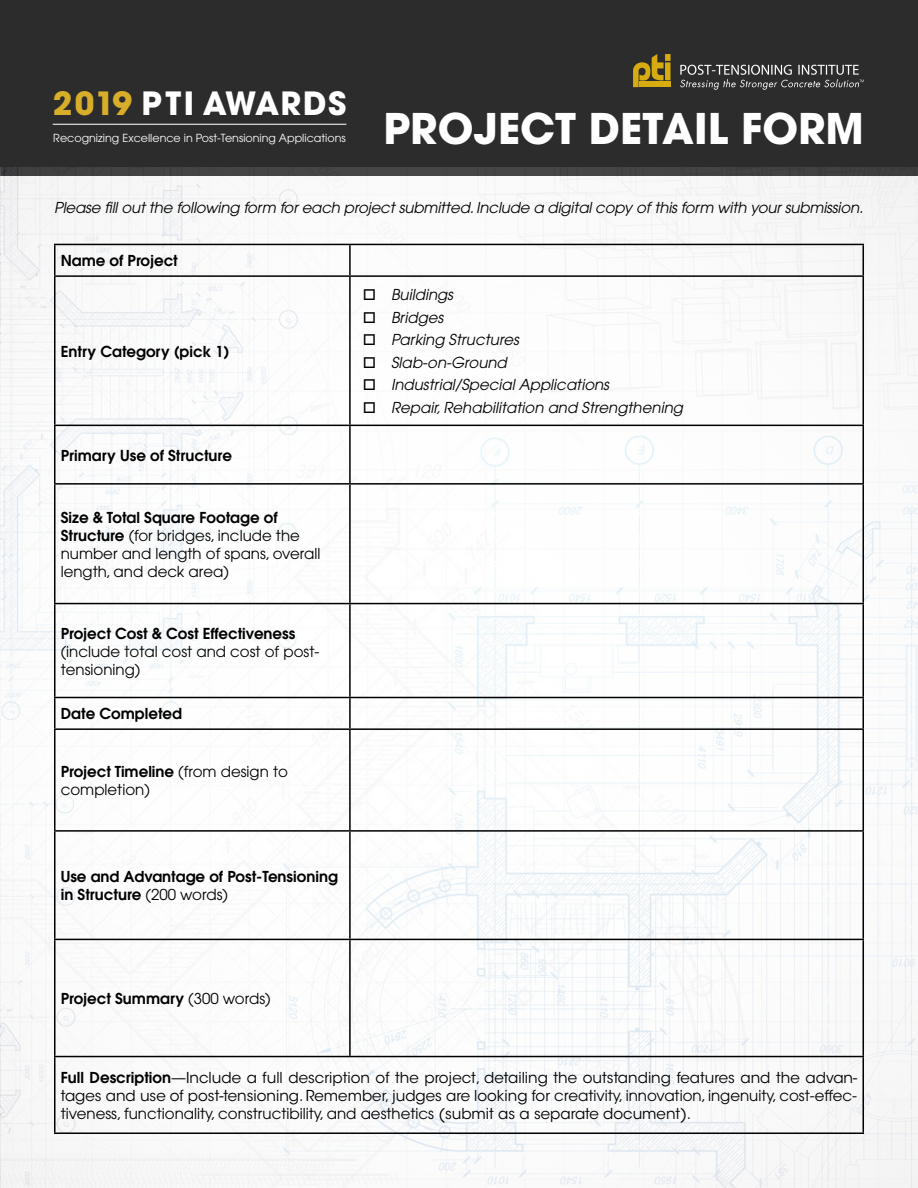
<style>
.page{position:relative;width:918px;height:1188px;background:#fff}
.page>*{position:absolute;margin:0;border:0;box-sizing:border-box;transform-origin:0 0}
.t1{font:700 42px "Avant Garde";color:#fff}
.t2{font:700 31.8px "Avant Garde";letter-spacing:.04em;color:#fff}
.t3{font:15px/18px "Avant Garde";color:#000}
.t4{font:italic 15px "Avant Garde";color:#000}
.t5{font:15px/18px "ITC Avant Garde Std";color:#000}
.t6{font:600 15px/18px "Avant Garde";color:#000}
.t7{font:11.1px "Avant Garde";color:#fff}
.s1{color:#d7ad29}
.s2{font-weight:600}
.s3{font-weight:400}
.s4{font-family:"Avant Garde";font-weight:600}
.s5{font-family:"Avant Garde"}
.s6{font-family:"ITC Avant Garde Std"}
</style>
<div class="page">
<div style="left:0;top:0;width:918px;height:176px;background:#2c2c2c"></div>
<img style="left:0;top:168px;width:918px;height:1020px">
<hr style="left:53px;top:124px;width:293px;height:1px;background:#fff">
<svg style="left:633px;top:54px;width:31px;height:33px"></svg>
<div style="left:665px;top:54px;width:6px;height:7px;background:#d7ac11"></div>
<div style="left:665px;top:62px;width:6px;height:18px;background:#d7ac11"></div>
<div style="left:639px;top:82px;width:32px;height:5px;background:#d7ac11"></div>
<svg style="left:680px;top:65px;width:184px;height:25px"></svg>
<hr style="left:54px;top:244px;width:296px;height:1px;background:#000">
<hr style="left:54px;top:245px;width:2px;height:30px;background:#000">
<hr style="left:350px;top:244px;width:514px;height:1px;background:#000">
<hr style="left:349px;top:245px;width:2px;height:30px;background:#000">
<hr style="left:862px;top:245px;width:2px;height:30px;background:#000">
<hr style="left:54px;top:275px;width:296px;height:2px;background:#000">
<hr style="left:54px;top:277px;width:2px;height:148px;background:#000">
<hr style="left:350px;top:275px;width:514px;height:2px;background:#000">
<hr style="left:349px;top:277px;width:2px;height:148px;background:#000">
<hr style="left:862px;top:277px;width:2px;height:148px;background:#000">
<hr style="left:54px;top:425px;width:296px;height:1px;background:#000">
<hr style="left:54px;top:426px;width:2px;height:57px;background:#000">
<hr style="left:350px;top:425px;width:514px;height:1px;background:#000">
<hr style="left:349px;top:426px;width:2px;height:57px;background:#000">
<hr style="left:862px;top:426px;width:2px;height:57px;background:#000">
<hr style="left:54px;top:483px;width:296px;height:2px;background:#000">
<hr style="left:54px;top:485px;width:2px;height:118px;background:#000">
<hr style="left:350px;top:483px;width:514px;height:2px;background:#000">
<hr style="left:349px;top:485px;width:2px;height:118px;background:#000">
<hr style="left:862px;top:485px;width:2px;height:118px;background:#000">
<hr style="left:54px;top:603px;width:296px;height:1px;background:#000">
<hr style="left:54px;top:604px;width:2px;height:93px;background:#000">
<hr style="left:350px;top:603px;width:514px;height:1px;background:#000">
<hr style="left:349px;top:604px;width:2px;height:93px;background:#000">
<hr style="left:862px;top:604px;width:2px;height:93px;background:#000">
<hr style="left:54px;top:697px;width:296px;height:1px;background:#000">
<hr style="left:54px;top:698px;width:2px;height:30px;background:#000">
<hr style="left:350px;top:697px;width:514px;height:1px;background:#000">
<hr style="left:349px;top:698px;width:2px;height:30px;background:#000">
<hr style="left:862px;top:698px;width:2px;height:30px;background:#000">
<hr style="left:54px;top:728px;width:296px;height:2px;background:#000">
<hr style="left:54px;top:730px;width:2px;height:100px;background:#000">
<hr style="left:350px;top:728px;width:514px;height:2px;background:#000">
<hr style="left:349px;top:730px;width:2px;height:100px;background:#000">
<hr style="left:862px;top:730px;width:2px;height:100px;background:#000">
<hr style="left:54px;top:830px;width:296px;height:2px;background:#000">
<hr style="left:54px;top:832px;width:2px;height:107px;background:#000">
<hr style="left:350px;top:830px;width:514px;height:2px;background:#000">
<hr style="left:349px;top:832px;width:2px;height:107px;background:#000">
<hr style="left:862px;top:832px;width:2px;height:107px;background:#000">
<hr style="left:54px;top:939px;width:296px;height:1px;background:#000">
<hr style="left:54px;top:940px;width:2px;height:116px;background:#000">
<hr style="left:350px;top:939px;width:514px;height:1px;background:#000">
<hr style="left:349px;top:940px;width:2px;height:116px;background:#000">
<hr style="left:862px;top:940px;width:2px;height:116px;background:#000">
<hr style="left:54px;top:1056px;width:296px;height:1px;background:#000">
<hr style="left:54px;top:1057px;width:2px;height:75px;background:#000">
<hr style="left:350px;top:1056px;width:514px;height:1px;background:#000">
<hr style="left:862px;top:1057px;width:2px;height:75px;background:#000">
<hr style="left:54px;top:1132px;width:296px;height:2px;background:#000">
<hr style="left:350px;top:1132px;width:514px;height:2px;background:#000">
<h2 class="t2" style="left:53px;top:82px;width:295px"><span class="s1">2019</span> PTI AWARDS</h2>
<p class="t7" style="left:53px;top:132px;width:294px">Recognizing Excellence in Post-Tensioning Applications</p>
<h1 class="t1" style="left:383px;top:102px;width:482px">PROJECT DETAIL FORM</h1>
<p class="t4" style="left:54px;top:199px;width:811px">Please fill out the following form for each project submitted. Include a digital copy of this form with your submission.</p>
<p class="t6" style="left:61px;top:252px;width:119px">Name of Project</p>
<p class="t6" style="left:61px;top:342px;width:170px">Entry Category (pick 1)</p>
<p class="t6" style="left:61px;top:446px;width:173px">Primary Use of Structure</p>
<p class="t3" style="left:61px;top:508px;width:261px"><span class="s2">Size &amp; Total Square Footage of<br>Structure</span> (for bridges, include the number and length of spans, overall length, and deck area)</p>
<p class="t6" style="left:61px;top:624px;width:236px">Project Cost &amp; Cost Effectiveness</p>
<p class="t3" style="left:61px;top:642px;width:260px">(include total cost and cost of post&shy;tensioning)</p>
<p class="t6" style="left:61px;top:705px;width:123px">Date Completed</p>
<p class="t3" style="left:61px;top:763px;width:229px"><span class="s2">Project Timeline</span> (from design to completion)</p>
<p class="t4" style="left:363px;top:286px;width:92px">□ Buildings</p>
<p class="t4" style="left:363px;top:308px;width:82px">□ Bridges</p>
<p class="t4" style="left:363px;top:331px;width:158px">□ Parking Structures</p>
<p class="t4" style="left:363px;top:353px;width:146px">□ Slab-on-Ground</p>
<p class="t4" style="left:363px;top:376px;width:248px">□ Industrial/Special Applications</p>
<p class="t4" style="left:363px;top:398px;width:322px">□ Repair, Rehabilitation and Strengthening</p>
<p class="t6" style="left:61px;top:867px;width:279px">Use and Advantage of Post-Tensioning in Structure <span class="s3">(200 words)</span></p>
<p class="t6" style="left:61px;top:989px;width:212px">Project Summary <span class="s3">(300 words)</span></p>
<p class="t5" style="left:61px;top:1069px;width:798px"><span class="s4">Full Description</span><span class="s5">—</span>Include a full description of the project, detailing the outstanding features and the advan&shy;tages and use of post-tensioning. Remember, judges are looking for <span class="s5">creativity, innovation, ingenuity, cost-effec-</span></p>
<p class="t3" style="left:61px;top:1104px;width:632px">tiveness, functionality, constructibility, and aesthetics <span class="s6">(submit as a separate document).</span></p>
</div>
